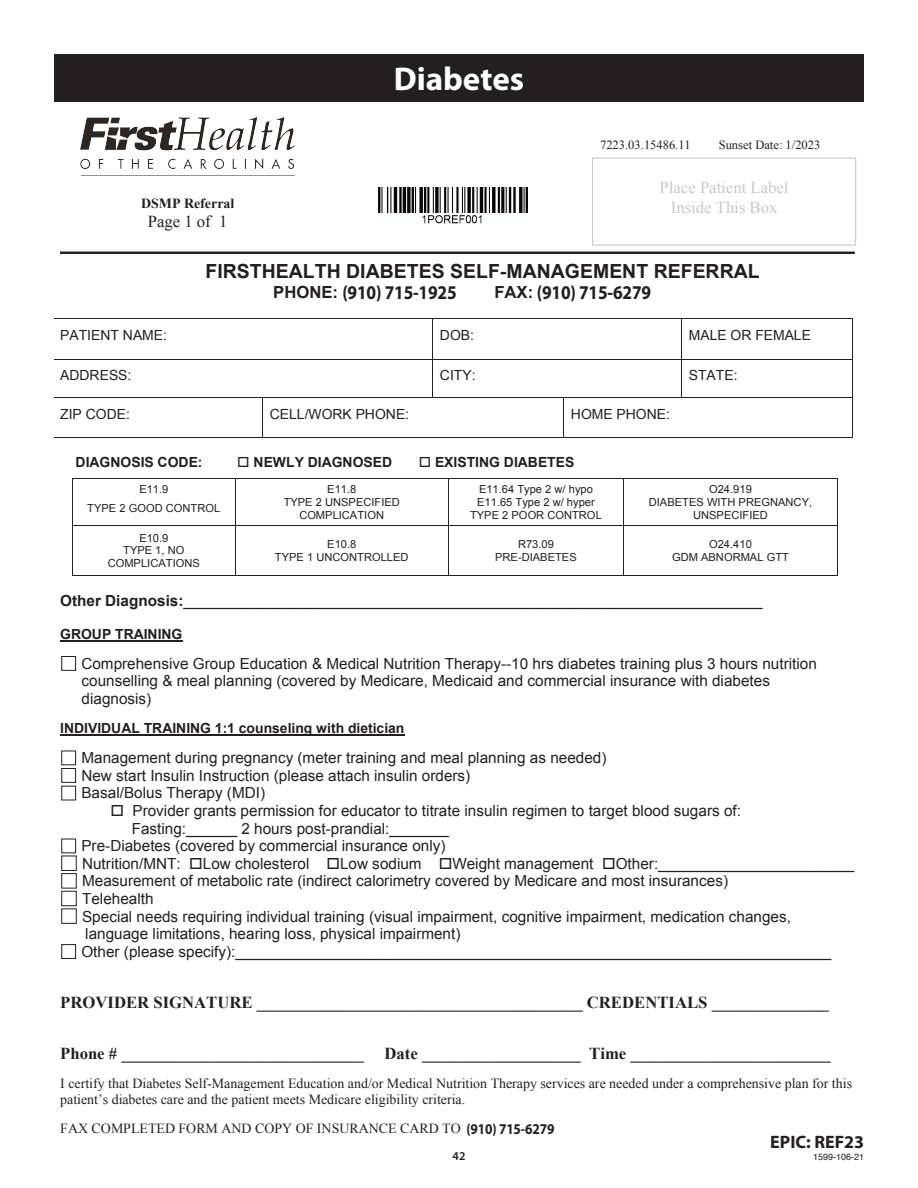
<style>
.page{position:relative;width:918px;height:1188px;background:#fff}
.page>*{position:absolute;margin:0;border:0;box-sizing:border-box;transform-origin:0 0}
.t1{font:700 33px "Myriad Pro";color:#fff}
.t2{font:700 19.5px "Arial";color:#231f20}
.t3{font:700 19.5px "Myriad Pro";letter-spacing:-.01em;color:#231f20;scale:.89 1}
.t4{font:700 18px "Myriad Pro";color:#231f20}
.t5{font:700 16.65px "Times New Roman";color:#231f20}
.t6{font:700 16.65px "Arial";color:#231f20}
.t7{font:16.65px/19.2px "Times New Roman";color:#c7c8ca;text-align:center}
.t8{font:16.65px "Times New Roman";color:#231f20}
.t9{font:15.3px/17.5px "Arial";color:#231f20}
.t10{font:700 15px "Myriad Pro";letter-spacing:-.01em;color:#231f20;scale:.89 1}
.t11{font:13.95px/16px "Times New Roman";color:#231f20}
.t12{font:700 13.95px "Arial";color:#231f20}
.t13{font:13.95px "Arial";color:#231f20}
.t14{font:700 13.95px "Times New Roman";color:#231f20}
.t15{font:12.6px "Times New Roman";color:#231f20}
.t16{font:600 12px "Myriad Pro";color:#231f20}
.t17{font:11.1px/12.8px "Arial";color:#231f20;text-align:center}
.t18{font:9px "Helvetica";color:#231f20}
.s1{font-weight:700}
</style>
<div class="page">
<img style="left:81px;top:118px;width:213px;height:58px">
<hr style="left:60px;top:252px;width:795px;height:2px;background:#231f20">
<div style="left:592px;top:158px;width:264px;height:88px;border:1px solid #c7c8ca"></div>
<img style="left:378px;top:188px;width:150px;height:36px">
<hr style="left:73px;top:478px;width:162px;height:1px;background:#231f20">
<hr style="left:236px;top:478px;width:212px;height:1px;background:#231f20">
<hr style="left:449px;top:478px;width:174px;height:1px;background:#231f20">
<hr style="left:624px;top:478px;width:213px;height:1px;background:#231f20">
<hr style="left:72px;top:478px;width:1px;height:47px;background:#231f20">
<hr style="left:235px;top:478px;width:1px;height:47px;background:#231f20">
<hr style="left:448px;top:478px;width:1px;height:47px;background:#231f20">
<hr style="left:623px;top:478px;width:1px;height:47px;background:#231f20">
<hr style="left:837px;top:478px;width:1px;height:47px;background:#231f20">
<hr style="left:73px;top:525px;width:162px;height:1px;background:#231f20">
<hr style="left:236px;top:525px;width:212px;height:1px;background:#231f20">
<hr style="left:449px;top:525px;width:174px;height:1px;background:#231f20">
<hr style="left:624px;top:525px;width:213px;height:1px;background:#231f20">
<hr style="left:72px;top:526px;width:1px;height:49px;background:#231f20">
<hr style="left:73px;top:575px;width:162px;height:1px;background:#231f20">
<hr style="left:235px;top:526px;width:1px;height:49px;background:#231f20">
<hr style="left:236px;top:575px;width:212px;height:1px;background:#231f20">
<hr style="left:448px;top:526px;width:1px;height:49px;background:#231f20">
<hr style="left:449px;top:575px;width:174px;height:1px;background:#231f20">
<hr style="left:623px;top:526px;width:1px;height:49px;background:#231f20">
<hr style="left:624px;top:575px;width:213px;height:1px;background:#231f20">
<hr style="left:837px;top:526px;width:1px;height:49px;background:#231f20">
<hr style="left:60px;top:640px;width:122px;height:2px;background:#231f20">
<div style="left:61px;top:656px;width:15px;height:15px;border:1px solid #231f20"></div>
<hr style="left:60px;top:735px;width:344px;height:1px;background:#231f20">
<div style="left:61px;top:750px;width:15px;height:15px;border:1px solid #231f20"></div>
<div style="left:61px;top:768px;width:15px;height:15px;border:1px solid #231f20"></div>
<div style="left:61px;top:786px;width:15px;height:15px;border:1px solid #231f20"></div>
<div style="left:61px;top:839px;width:15px;height:14px;border:1px solid #231f20"></div>
<div style="left:61px;top:855px;width:16px;height:16px;border:1px solid #231f20"></div>
<div style="left:61px;top:873px;width:16px;height:16px;border:1px solid #231f20"></div>
<div style="left:61px;top:891px;width:16px;height:15px;border:1px solid #231f20"></div>
<div style="left:61px;top:908px;width:16px;height:16px;border:1px solid #231f20"></div>
<div style="left:61px;top:944px;width:15px;height:15px;border:1px solid #231f20"></div>
<hr style="left:54px;top:318px;width:378px;height:1px;background:#231f20">
<hr style="left:433px;top:318px;width:248px;height:1px;background:#231f20">
<hr style="left:682px;top:318px;width:170px;height:1px;background:#231f20">
<hr style="left:432px;top:319px;width:1px;height:40px;background:#231f20">
<hr style="left:681px;top:319px;width:1px;height:40px;background:#231f20">
<hr style="left:852px;top:319px;width:1px;height:40px;background:#231f20">
<hr style="left:54px;top:359px;width:378px;height:1px;background:#231f20">
<hr style="left:433px;top:359px;width:248px;height:1px;background:#231f20">
<hr style="left:682px;top:359px;width:170px;height:1px;background:#231f20">
<hr style="left:432px;top:360px;width:1px;height:38px;background:#231f20">
<hr style="left:681px;top:360px;width:1px;height:38px;background:#231f20">
<hr style="left:852px;top:360px;width:1px;height:38px;background:#231f20">
<hr style="left:54px;top:398px;width:208px;height:1px;background:#231f20">
<hr style="left:263px;top:398px;width:169px;height:1px;background:#231f20">
<hr style="left:433px;top:398px;width:130px;height:1px;background:#231f20">
<hr style="left:564px;top:398px;width:117px;height:1px;background:#231f20">
<hr style="left:682px;top:398px;width:170px;height:1px;background:#231f20">
<hr style="left:54px;top:437px;width:208px;height:1px;background:#231f20">
<hr style="left:262px;top:398px;width:1px;height:39px;background:#231f20">
<hr style="left:263px;top:437px;width:300px;height:1px;background:#231f20">
<hr style="left:563px;top:398px;width:1px;height:39px;background:#231f20">
<hr style="left:564px;top:437px;width:288px;height:1px;background:#231f20">
<hr style="left:852px;top:398px;width:1px;height:39px;background:#231f20">
<div style="left:54px;top:54px;width:810px;height:47px;background:#231f20"></div>
<p class="t14" style="left:141px;top:194px;width:95px">DSMP Referral</p>
<p class="t8" style="left:148px;top:210px;width:81px">Page 1 of 1</p>
<h1 class="t1" style="left:394px;top:57px;width:132px">Diabetes</h1>
<p class="t15" style="left:600px;top:136px;width:92px">7223.03.15486.11</p>
<p class="t15" style="left:719px;top:136px;width:103px">Sunset Date: 1/2023</p>
<p class="t7" style="left:660px;top:178px;width:131px">Place Patient Label<br>Inside This Box</p>
<p class="t2" style="left:206px;top:258px;width:556px">FIRSTHEALTH DIABETES SELF-MANAGEMENT REFERRAL</p>
<p class="t6" style="left:273px;top:281px;width:190px">PHONE: 1-800-364-0499</p>
<p class="t6" style="left:494px;top:281px;width:149px">FAX: 910-715-6279</p>
<p class="t3" style="left:342px;top:279px;width:130px">(910) 715-1925</p>
<p class="t3" style="left:537px;top:279px;width:130px">(910) 715-6279</p>
<p class="t13" style="left:60px;top:326px;width:108px">PATIENT NAME:</p>
<p class="t13" style="left:440px;top:326px;width:36px">DOB:</p>
<p class="t13" style="left:689px;top:326px;width:124px">MALE OR FEMALE</p>
<p class="t13" style="left:60px;top:366px;width:73px">ADDRESS:</p>
<p class="t13" style="left:440px;top:366px;width:37px">CITY:</p>
<p class="t13" style="left:689px;top:366px;width:50px">STATE:</p>
<p class="t13" style="left:60px;top:405px;width:71px">ZIP CODE:</p>
<p class="t13" style="left:270px;top:405px;width:141px">CELL/WORK PHONE:</p>
<p class="t13" style="left:571px;top:405px;width:101px">HOME PHONE:</p>
<p class="t12" style="left:76px;top:453px;width:128px">DIAGNOSIS CODE:</p>
<p class="t12" style="left:237px;top:453px;width:156px">□ NEWLY DIAGNOSED</p>
<p class="t12" style="left:419px;top:453px;width:157px">□ EXISTING DIABETES</p>
<p class="t17" style="left:87px;top:480px;width:134px;line-height:19.2px">E11.9<br>TYPE 2 GOOD CONTROL</p>
<p class="t17" style="left:284px;top:483px;width:118px">E11.8<br>TYPE 2 UNSPECIFIED<br>COMPLICATION</p>
<p class="t17" style="left:470px;top:483px;width:133px">E11.64 Type 2 w/ hypo<br>E11.65 Type 2 w/ hyper<br>TYPE 2 POOR CONTROL</p>
<p class="t17" style="left:649px;top:483px;width:165px">O24.919<br>DIABETES WITH PREGNANCY,<br>UNSPECIFIED</p>
<p class="t17" style="left:108px;top:531px;width:94px">E10.9<br>TYPE 1, NO<br>COMPLICATIONS</p>
<p class="t17" style="left:275px;top:538px;width:135px">E10.8<br>TYPE 1 UNCONTROLLED</p>
<p class="t17" style="left:495px;top:538px;width:83px">R73.09<br>PRE-DIABETES</p>
<p class="t17" style="left:672px;top:538px;width:118px">O24.410<br>GDM ABNORMAL GTT</p>
<p class="t9" style="left:60px;top:592px;width:704px"><span class="s1">Other Diagnosis:</span>____________________________________________________________________</p>
<p class="t12" style="left:60px;top:624px;width:124px">GROUP TRAINING</p>
<p class="t9" style="left:81px;top:655px;width:737px">Comprehensive Group Education &amp; Medical Nutrition Therapy--10 hrs diabetes training plus 3 hours nutrition counselling &amp; meal planning (covered by Medicare, Medicaid and commercial insurance with diabetes diagnosis)</p>
<p class="t12" style="left:60px;top:719px;width:346px">INDIVIDUAL TRAINING 1:1 counseling with dietician</p>
<p class="t9" style="left:81px;top:749px;width:527px">Management during pregnancy (meter training and meal planning as needed)<br>New start Insulin Instruction (please attach insulin orders)<br>Basal/Bolus Therapy (MDI)</p>
<p class="t9" style="left:110px;top:802px;width:632px">□ Provider grants permission for educator to titrate insulin regimen to target blood sugars of:</p>
<p class="t9" style="left:132px;top:820px;width:319px">Fasting:______ 2 hours post-prandial:_______</p>
<p class="t9" style="left:81px;top:837px;width:366px">Pre-Diabetes (covered by commercial insurance only)</p>
<p class="t9" style="left:82px;top:855px;width:774px">Nutrition/MNT: □Low cholesterol □Low sodium □Weight management □Other:_______________________</p>
<p class="t9" style="left:82px;top:872px;width:647px">Measurement of metabolic rate (indirect calorimetry covered by Medicare and most insurances)</p>
<p class="t9" style="left:82px;top:890px;width:73px">Telehealth</p>
<p class="t9" style="left:82px;top:908px;width:710px">Special needs requiring individual training (visual impairment, cognitive impairment, medication changes,</p>
<p class="t9" style="left:85px;top:925px;width:377px">language limitations, hearing loss, physical impairment)</p>
<p class="t9" style="left:81px;top:943px;width:751px">Other (please specify):______________________________________________________________________</p>
<p class="t5" style="left:60px;top:991px;width:770px">PROVIDER SIGNATURE _______________________________________ CREDENTIALS ______________</p>
<p class="t5" style="left:60px;top:1042px;width:305px">Phone # _____________________________</p>
<p class="t5" style="left:385px;top:1042px;width:448px">Date ___________________ Time ________________________</p>
<p class="t11" style="left:60px;top:1075px;width:793px">I certify that Diabetes Self-Management Education and/or Medical Nutrition Therapy services are needed under a comprehensive plan for this patient’s diabetes care and the patient meets Medicare eligibility criteria.</p>
<p class="t11" style="left:60px;top:1120px;width:488px">FAX COMPLETED FORM AND COPY OF INSURANCE CARD TO 910-715-6279.</p>
<p class="t10" style="left:466px;top:1120px;width:100px">(910) 715-6279</p>
<p class="t4" style="left:770px;top:1130px;width:95px">EPIC: REF23</p>
<p class="t18" style="left:813px;top:1149px;width:53px">1599-106-21</p>
<p class="t16" style="left:453px;top:1149px;width:14px">42</p>
</div>
